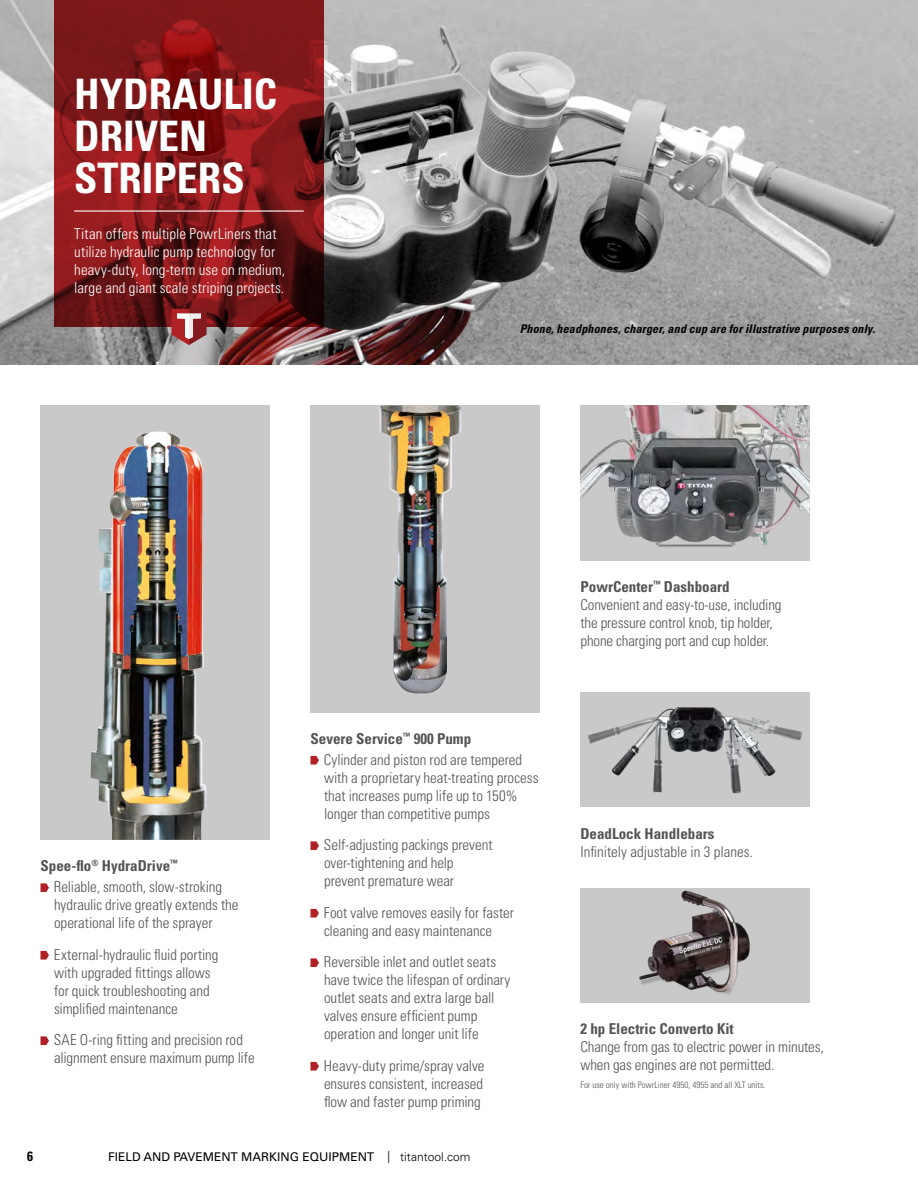
<style>
.page{position:relative;width:918px;height:1188px;background:#fff}
.page>*{position:absolute;margin:0;border:0;box-sizing:border-box;transform-origin:0 0}
.t1{font:700 condensed 42px/42px "Univers LT Std";color:#fff}
.t2{font:300 condensed 15px/18px "Univers LT Std";letter-spacing:-.005em;color:#545455}
.t3{font:300 condensed 15px/18px "Univers LT Std";letter-spacing:.005em;color:#fff}
.t4{font:700 condensed 15px "Univers LT Std";color:#545455}
.t5{font:700 condensed 13.5px "Univers LT Std";color:#000}
.t6{font:italic 700 condensed 12px "Univers LT Pro";letter-spacing:.015em;color:#000}
.t7{font:12px "Univers LT Std";color:#000}
.t8{font:300 condensed 9px "Univers LT Std";color:#545455}
.s1{font-weight:700}
.s2{font-weight:300}
</style>
<div class="page">
<img style="left:0;top:0;width:918px;height:364px">
<svg style="left:54px;top:0;width:270px;height:327px;background:#7c1618"></svg>
<hr style="left:74px;top:210px;width:230px;height:2px;background:#fff">
<svg style="left:171px;top:309px;width:40px;height:36px"></svg>
<svg style="left:40px;top:883px;width:9px;height:9px"></svg>
<svg style="left:40px;top:951px;width:9px;height:9px"></svg>
<svg style="left:40px;top:1036px;width:9px;height:9px"></svg>
<div style="left:40px;top:405px;width:230px;height:435px;background:#c9c9ca"></div>
<img style="left:91px;top:432px;width:115px;height:408px">
<svg style="left:310px;top:756px;width:9px;height:9px"></svg>
<svg style="left:310px;top:841px;width:9px;height:9px"></svg>
<svg style="left:310px;top:909px;width:9px;height:9px"></svg>
<svg style="left:310px;top:958px;width:9px;height:9px"></svg>
<svg style="left:310px;top:1062px;width:9px;height:9px"></svg>
<div style="left:310px;top:405px;width:230px;height:308px;background:#c9c9ca"></div>
<img style="left:379px;top:405px;width:82px;height:289px">
<img style="left:580px;top:405px;width:230px;height:156px">
<img style="left:580px;top:692px;width:230px;height:114px">
<div style="left:580px;top:888px;width:230px;height:115px;background:#c9c9ca"></div>
<img style="left:639px;top:890px;width:111px;height:104px">
<p class="t1" style="left:74px;top:73px;width:205px">HYDRAULIC<br>DRIVEN<br>STRIPERS</p>
<p class="t3" style="left:74px;top:224px;width:212px">Titan offers multiple PowrLiners that utilize hydraulic pump technology for heavy-duty, long-term use on medium, large and giant scale striping projects.</p>
<p class="t6" style="left:520px;top:321px;width:357px">Phone, headphones, charger, and cup are for illustrative purposes only.</p>
<p class="t4" style="left:40px;top:856px;width:139px">Spee-flo<sup>®</sup> HydraDrive<sup>™</sup></p>
<p class="t2" style="left:54px;top:878px;width:186px">Reliable, smooth, slow-stroking hydraulic drive greatly extends the operational life of the sprayer</p>
<p class="t2" style="left:54px;top:945px;width:166px">External-hydraulic fluid porting with upgraded fittings allows for quick troubleshooting and simplified maintenance</p>
<p class="t2" style="left:54px;top:1031px;width:202px">SAE O-ring fitting and precision rod alignment ensure maximum pump life</p>
<p class="t4" style="left:310px;top:730px;width:162px">Severe Service<sup>™</sup> 900 Pump</p>
<p class="t2" style="left:324px;top:750px;width:216px">Cylinder and piston rod are tempered with a proprietary heat-treating process that increases pump life up to 150% longer than competitive pumps</p>
<p class="t2" style="left:324px;top:836px;width:170px">Self-adjusting packings prevent over-tightening and help prevent premature wear</p>
<p class="t2" style="left:324px;top:903px;width:192px">Foot valve removes easily for faster cleaning and easy maintenance</p>
<p class="t2" style="left:324px;top:953px;width:188px">Reversible inlet and outlet seats have twice the lifespan of ordinary outlet seats and extra large ball valves ensure efficient pump operation and longer unit life</p>
<p class="t2" style="left:324px;top:1056px;width:162px;text-align:justify">Heavy-duty prime/spray valve ensures consistent, increased flow and faster pump priming</p>
<p class="t2" style="left:580px;top:578px;width:203px"><span class="s1">PowrCenter</span><sup>™</sup> <span class="s1">Dashboard </span>Convenient and easy-to-use, including the pressure control knob, tip holder, phone charging port and cup holder.</p>
<p class="t2" style="left:580px;top:825px;width:174px"><span class="s1">DeadLock Handlebars<br></span>Infinitely adjustable in 3 planes.</p>
<p class="t2" style="left:580px;top:1020px;width:245px"><span class="s1">2 hp Electric Converto Kit<br></span>Change from gas to electric power in minutes, when gas engines are not permitted.</p>
<p class="t8" style="left:580px;top:1079px;width:187px">For use only with PowrLiner 4950, 4955 and all XLT units.</p>
<p class="t5" style="left:27px;top:1148px;width:7px">6</p>
<p class="t7" style="left:108px;top:1150px;width:364px">FIELD AND PAVEMENT MARKING EQUIPMENT <span class="s2">| titantool.com</span></p>
</div>
